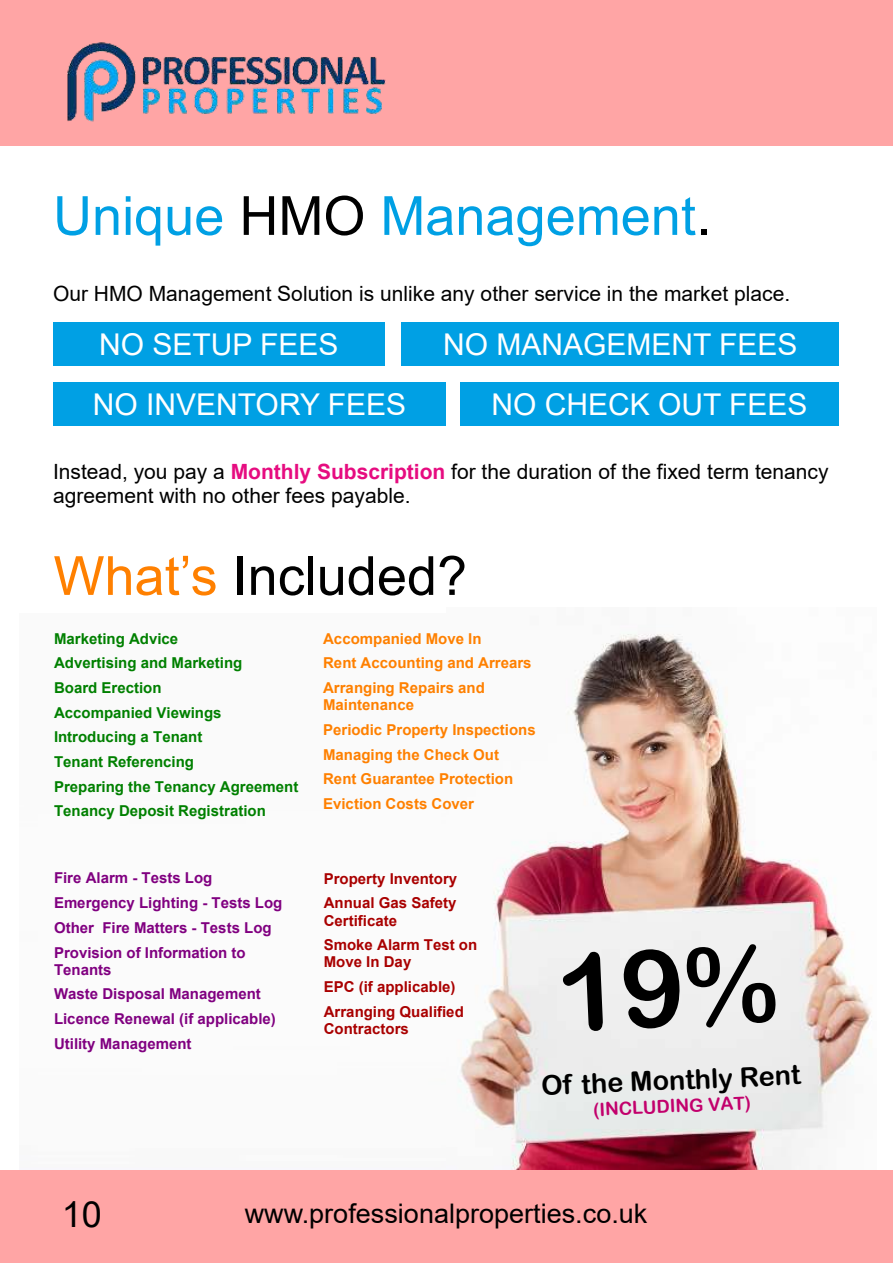
<style>
.page{position:relative;width:893px;height:1263px;background:#fff}
.page>*{position:absolute;margin:0;border:0;box-sizing:border-box;transform-origin:0 0}
.t1{font:54px "Arial";color:#00a0e4}
.t2{font:54px "Arial";color:#000}
.t3{font:36px "Arial";color:#000}
.t4{font:30px "Arial";color:#fff}
.t5{font:27px "Arial";color:#000}
.t6{font:27px "Arial Rounded MT Bold";color:#000}
.t7{font:21px/24.2px "Arial";color:#000}
.t8{font:18px "Arial Rounded MT Bold";color:#c2006c}
.t9{font:700 15px/24.8px "Arial";color:#800080}
.t10{font:700 15px/24.8px "Arial";color:#008000}
.t11{font:700 15px/24.8px "Arial";color:#ff8000}
.t12{font:700 15px/24.8px "Arial";color:#a90000}
.s1{color:#000}
.s2{font-weight:700;color:#e60c80}
.s3{color:#ff8000}
</style>
<div class="page">
<img style="left:458px;top:634px;width:414px;height:536px">
<div style="left:0;top:1170px;width:892px;height:93px;background:#ffa5a5"></div>
<div style="left:1px;top:0;width:892px;height:146px;background:#ffa5a5"></div>
<img style="left:67px;top:42px;width:319px;height:80px">
<div style="left:53px;top:322px;width:332px;height:44px;background:#00a0e4"></div>
<div style="left:402px;top:322px;width:437px;height:44px;background:#00a0e4"></div>
<div style="left:53px;top:382px;width:393px;height:44px;background:#00a0e4"></div>
<div style="left:460px;top:382px;width:379px;height:44px;background:#00a0e4"></div>
<div style="left:562px;top:942px;width:214px;height:90px;background:#efefef"></div>
<h1 class="t1" style="left:53px;top:196px;width:659px">Unique <span class="s1">HMO</span> Management<span class="s1">.</span></h1>
<h3 class="t7" style="left:53px;top:284px;width:739px">Our HMO Management Solution is unlike any other service in the market place.</h3>
<h3 class="t4" style="left:99px;top:333px;width:241px">NO SETUP FEES</h3>
<h3 class="t4" style="left:443px;top:333px;width:356px">NO MANAGEMENT FEES</h3>
<h3 class="t4" style="left:93px;top:393px;width:315px">NO INVENTORY FEES</h3>
<h3 class="t4" style="left:491px;top:393px;width:318px">NO CHECK OUT FEES</h3>
<h3 class="t7" style="left:53px;top:462px;width:777px">Instead, you pay a <span class="s2">Monthly Subscription</span> for the duration of the fixed term tenancy agreement with no other fees payable.</h3>
<h1 class="t2" style="left:54px;top:556px;width:415px"><span class="s3">What’s</span> Included?</h1>
<p class="t10" style="left:54px;top:627px;width:246px">Marketing Advice<br>Advertising and Marketing<br>Board Erection<br>Accompanied Viewings<br>Introducing a Tenant<br>Tenant Referencing<br>Preparing the Tenancy Agreement<br>Tenancy Deposit Registration</p>
<p class="t11" style="left:323px;top:627px;width:210px">Accompanied Move In<br>Rent Accounting and Arrears<br>Arranging Repairs and</p>
<p class="t11" style="left:323px;top:694px;width:214px">Maintenance<br>Periodic Property Inspections<br>Managing the Check Out<br>Rent Guarantee Protection<br>Eviction Costs Cover</p>
<p class="t9" style="left:54px;top:867px;width:230px">Fire Alarm - Tests Log<br>Emergency Lighting - Tests Log<br>Other Fire Matters - Tests Log<br>Provision of Information to</p>
<p class="t9" style="left:54px;top:958px;width:223px">Tenants<br>Waste Disposal Management<br>Licence Renewal (if applicable)<br>Utility Management</p>
<p class="t12" style="left:324px;top:867px;width:135px">Property Inventory<br>Annual Gas Safety</p>
<p class="t12" style="left:324px;top:909px;width:155px">Certificate<br>Smoke Alarm Test on</p>
<p class="t12" style="left:324px;top:951px;width:142px">Move In Day<br>EPC (if applicable)<br>Arranging Qualified</p>
<p class="t12" style="left:324px;top:1018px;width:87px">Contractors</p>
<h3 class="t6" style="left:541px;top:1077px;width:261px;rotate:-3deg">Of the Monthly Rent</h3>
<p class="t8" style="left:593px;top:1103px;width:159px;rotate:-3deg">(INCLUDING VAT)</p>
<h2 class="t3" style="left:62px;top:1201px;width:42px">10</h2>
<h3 class="t5" style="left:245px;top:1204px;width:404px">www.professionalproperties.co.uk</h3>
</div>
